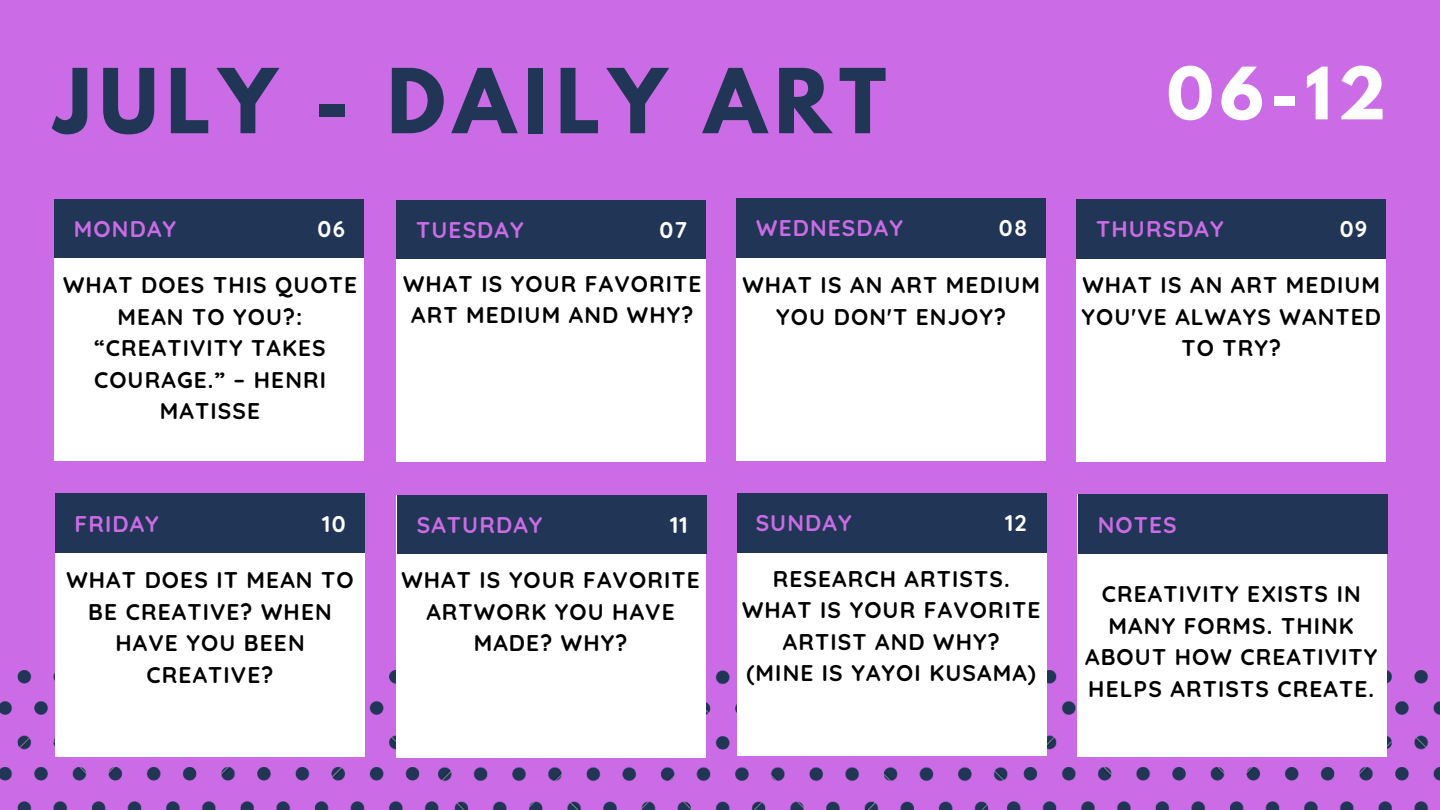
<style>
.page{position:relative;width:1440px;height:810px;background:#cb6ce6}
.page>*{position:absolute;margin:0;border:0;box-sizing:border-box;transform-origin:0 0}
.t1{font:700 79.2px "League Spartan";letter-spacing:.1em;color:#213656}
.t2{font:700 64px "League Spartan";color:#fff}
.t3{font:700 22.6px/31.5px "Quicksand";letter-spacing:.05em;color:#000;text-align:center}
.t4{font:700 22.6px "Quicksand";letter-spacing:.05em;color:#cb6ce6}
.t5{font:700 22.6px "Quicksand";letter-spacing:.05em;color:#fff}
</style>
<div class="page">
<div style="left:54px;top:199px;width:310px;height:262px;background:#fff"></div>
<div style="left:396px;top:200px;width:309px;height:262px;background:#fff"></div>
<div style="left:736px;top:199px;width:310px;height:261px;background:#fff"></div>
<div style="left:1077px;top:200px;width:309px;height:261px;background:#fff"></div>
<img style="left:0;top:671px;width:1440px;height:139px">
<div style="left:55px;top:495px;width:310px;height:261px;background:#fff"></div>
<div style="left:397px;top:495px;width:309px;height:262px;background:#fff"></div>
<div style="left:737px;top:494px;width:310px;height:262px;background:#fff"></div>
<div style="left:1077px;top:495px;width:310px;height:262px;background:#fff"></div>
<div style="left:54px;top:199px;width:310px;height:59px;background:#213656"></div>
<div style="left:396px;top:200px;width:310px;height:59px;background:#213656"></div>
<div style="left:736px;top:199px;width:310px;height:58px;background:#213656"></div>
<div style="left:1076px;top:200px;width:310px;height:58px;background:#213656"></div>
<div style="left:55px;top:494px;width:309px;height:58px;background:#213656"></div>
<div style="left:397px;top:495px;width:310px;height:59px;background:#213656"></div>
<div style="left:737px;top:494px;width:310px;height:58px;background:#213656"></div>
<div style="left:1078px;top:495px;width:310px;height:58px;background:#213656"></div>
<h1 class="t1" style="left:54px;top:62px;width:834px">JULY - DAILY ART</h1>
<h2 class="t2" style="left:1167px;top:62px;width:221px">06-12</h2>
<p class="t4" style="left:74px;top:214px;width:104px">MONDAY</p>
<p class="t5" style="left:318px;top:214px;width:29px">06</p>
<p class="t4" style="left:416px;top:215px;width:109px">TUESDAY</p>
<p class="t5" style="left:659px;top:215px;width:29px">07</p>
<p class="t4" style="left:756px;top:214px;width:148px">WEDNESDAY</p>
<p class="t5" style="left:999px;top:214px;width:30px">08</p>
<p class="t4" style="left:1096px;top:215px;width:129px">THURSDAY</p>
<p class="t5" style="left:1340px;top:215px;width:29px">09</p>
<p class="t3" style="left:63px;top:269px;width:296px">WHAT DOES THIS QUOTE<br>MEAN TO YOU?: “CREATIVITY TAKES<br>COURAGE.” – HENRI<br>MATISSE</p>
<p class="t3" style="left:403px;top:268px;width:300px">WHAT IS YOUR FAVORITE<br>ART MEDIUM AND WHY?</p>
<p class="t3" style="left:742px;top:269px;width:299px">WHAT IS AN ART MEDIUM<br>YOU DON'T ENJOY?</p>
<p class="t3" style="left:1081px;top:269px;width:301px">WHAT IS AN ART MEDIUM<br>YOU'VE ALWAYS WANTED<br>TO TRY?</p>
<p class="t4" style="left:74px;top:509px;width:86px">FRIDAY</p>
<p class="t5" style="left:322px;top:509px;width:25px">10</p>
<p class="t4" style="left:417px;top:511px;width:127px">SATURDAY</p>
<p class="t5" style="left:670px;top:511px;width:19px">11</p>
<p class="t4" style="left:756px;top:509px;width:97px">SUNDAY</p>
<p class="t5" style="left:1005px;top:509px;width:23px">12</p>
<p class="t4" style="left:1098px;top:510px;width:80px">NOTES</p>
<p class="t3" style="left:66px;top:564px;width:289px">WHAT DOES IT MEAN TO<br>BE CREATIVE? WHEN<br>HAVE YOU BEEN<br>CREATIVE?</p>
<p class="t3" style="left:401px;top:564px;width:300px">WHAT IS YOUR FAVORITE<br>ARTWORK YOU HAVE<br>MADE? WHY?</p>
<p class="t3" style="left:742px;top:562px;width:300px">RESEARCH ARTISTS.<br>WHAT IS YOUR FAVORITE<br>ARTIST AND WHY?<br>(MINE IS YAYOI KUSAMA)</p>
<p class="t3" style="left:1085px;top:578px;width:294px">CREATIVITY EXISTS IN<br>MANY FORMS. THINK<br>ABOUT HOW CREATIVITY<br>HELPS ARTISTS CREATE.</p>
</div>
